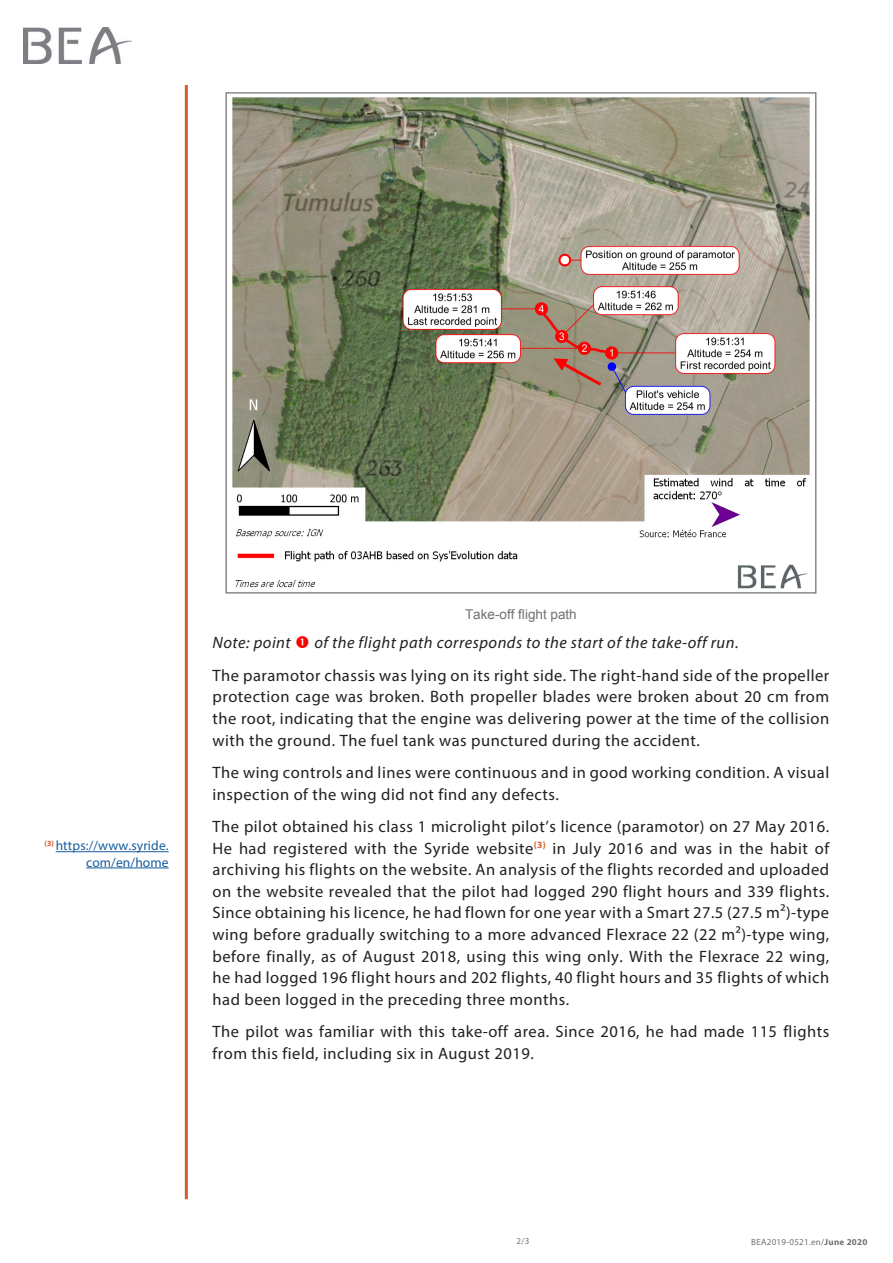
<style>
.page{position:relative;width:893px;height:1263px;background:#fff}
.page>*{position:absolute;margin:0;border:0;box-sizing:border-box;transform-origin:0 0}
.t1{font:16.5px/21.6px "Myriad Pro";letter-spacing:.03em;color:#231f20;text-align:justify}
.t2{font:italic 16.5px "Myriad Pro";letter-spacing:.03em;color:#231f20}
.Note{font:13.5px/16.2px "Myriad Pro";letter-spacing:.01em;color:#175d9e;text-align:right}
.Légende{font:13.5px "Arial";color:#717275}
.t3{font:9px "Myriad Pro";letter-spacing:.03em;color:#717275}
.s1{font-style:normal}
.s2{font-weight:700}
</style>
<div class="page">
<hr style="left:185px;top:85px;width:3px;height:1114px;background:#d75c28">
<img style="left:23px;top:28px;width:109px;height:36px">
<img style="left:225px;top:92px;width:592px;height:502px">
<hr style="left:56px;top:851px;width:113px;height:1px;background:#175d9e">
<hr style="left:86px;top:867px;width:83px;height:1px;background:#175d9e">
<p class="Note" style="left:44px;top:837px;width:126px"><sup>(3)</sup> https://www.syride. com/en/home</p>
<p class="Légende" style="left:465px;top:605px;width:113px">Take-off flight path</p>
<p class="t2" style="left:213px;top:633px;width:80px">Note: point</p>
<p class="t2" style="left:314px;top:633px;width:425px">of the flight path corresponds to the start of the take-off run<span class="s1">.</span></p>
<p class="t1" style="left:213px;top:664px;width:618px">The paramotor chassis was lying on its right side. The right-hand side of the propeller protection cage was broken. Both propeller blades were broken about 20 cm from the root, indicating that the engine was delivering power at the time of the collision with the ground. The fuel tank was punctured during the accident.</p>
<p class="t1" style="left:213px;top:761px;width:618px">The wing controls and lines were continuous and in good working condition. A visual inspection of the wing did not find any defects.</p>
<p class="t1" style="left:213px;top:815px;width:618px">The pilot obtained his class 1 microlight pilot’s licence (paramotor) on 27 May 2016.<br>He had registered with the Syride website<sup>(3)</sup> in July 2016 and was in the habit of archiving his flights on the website. An analysis of the flights recorded and uploaded on the website revealed that the pilot had logged 290 flight hours and 339 flights.<br>Since obtaining his licence, he had flown for one year with a Smart 27.5 (27.5 m²)‑type wing before gradually switching to a more advanced Flexrace 22 (22 m²)-type wing, before finally, as of August 2018, using this wing only. With the Flexrace 22 wing, he had logged 196 flight hours and 202 flights, 40 flight hours and 35 flights of which had been logged in the preceding three months.</p>
<p class="t1" style="left:213px;top:1021px;width:618px">The pilot was familiar with this take-off area. Since 2016, he had made 115 flights from this field, including six in August 2019.</p>
<p class="t3" style="left:517px;top:1236px;width:14px">2/3</p>
<p class="t3" style="left:751px;top:1236px;width:118px">BEA2019-0521.en/<span class="s2">June 2020</span></p>
</div>
